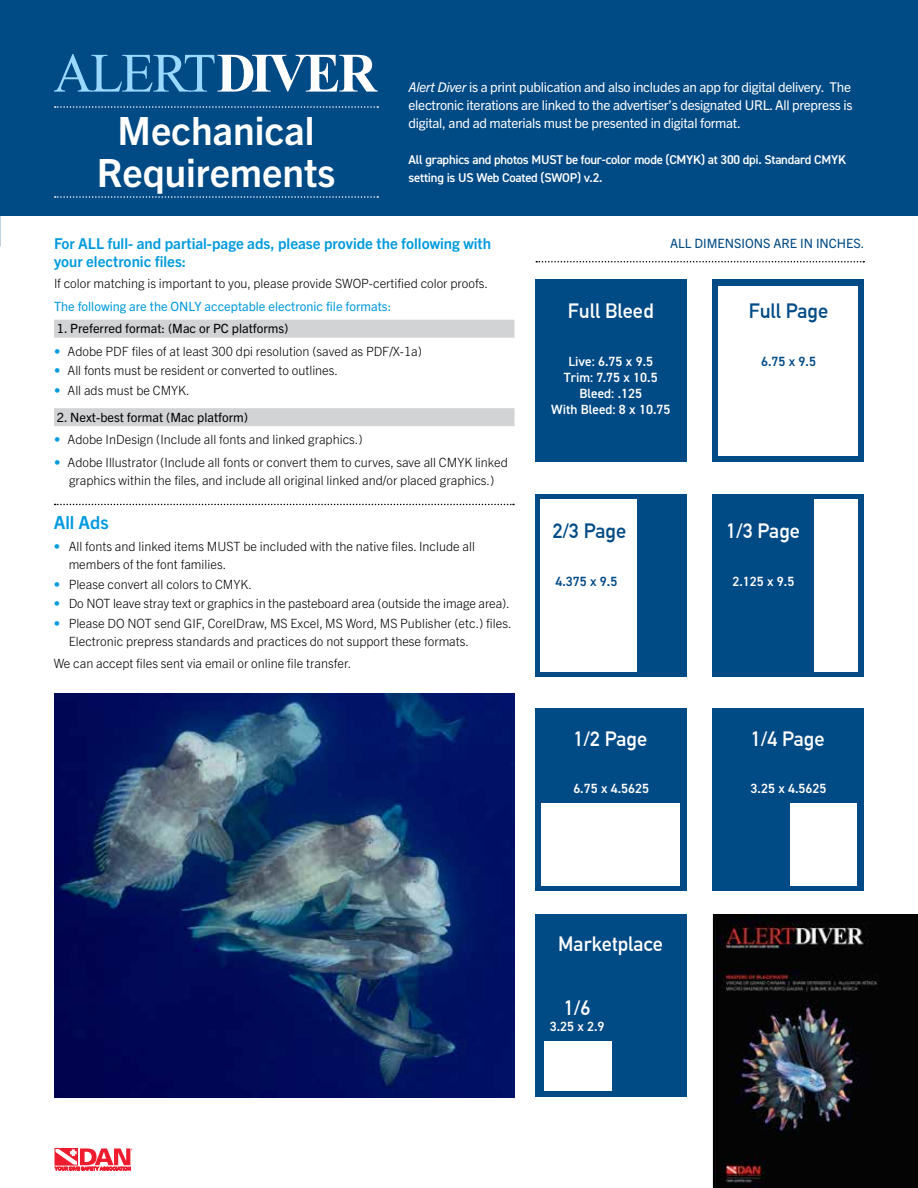
<style>
.page{position:relative;width:918px;height:1188px;background:#fff}
.page>*{position:absolute;margin:0;border:0;box-sizing:border-box;transform-origin:0 0}
.t1{font:700 39px/42px "Trade Gothic Next LT Pro";color:#fff;text-align:center}
.t2{font:700 20.25px "DIN Alternate";color:#fff}
.t3{font:700 20.25px "DIN Alternate";color:#004a85}
.t4{font:700 18px "Trade Gothic Next LT Pro";color:#009ade}
.t5{font:700 15px "Trade Gothic Next LT Pro";color:#009ade}
.t6{font:13.5px/18px "Trade Gothic Next LT Pro";letter-spacing:-.02em;color:#fff;text-align:justify}
.t7{font:600 13.35px/16px "DIN2014";color:#fff;text-align:center}
.t8{font:600 13.35px "DIN2014";color:#004a85}
.t9{font:12.9px "Trade Gothic Next LT Pro";color:#004a85}
.t10{font:300 12.75px/18px "Trade Gothic Next LT Pro";color:#000}
.t11{font:600 12.75px/18px "DIN2014";letter-spacing:-.02em;color:#fff}
.t12{font:12.75px "Trade Gothic Next LT Pro";color:#000}
.t13{font:12.75px "Trade Gothic Next LT Pro";color:#009ade}
.s1{font-style:italic}
.s2{color:#009ade}
</style>
<div class="page">
<svg style="left:54px;top:1148px;width:78px;height:23px"></svg>
<div style="left:0;top:0;width:918px;height:216px;background:#004a85"></div>
<svg style="left:55px;top:106px;width:323px;height:2px"></svg>
<svg style="left:55px;top:196px;width:323px;height:2px"></svg>
<svg style="left:54px;top:54px;width:324px;height:38px"></svg>
<div style="left:535px;top:280px;width:151px;height:182px;background:#004a85"></div>
<div style="left:535px;top:494px;width:151px;height:182px;background:#004a85"></div>
<div style="left:535px;top:709px;width:151px;height:182px;background:#004a85"></div>
<div style="left:535px;top:915px;width:151px;height:182px;background:#004a85"></div>
<div style="left:713px;top:280px;width:151px;height:182px;background:#004a85"></div>
<div style="left:713px;top:494px;width:151px;height:182px;background:#004a85"></div>
<div style="left:713px;top:709px;width:151px;height:182px;background:#004a85"></div>
<div style="left:541px;top:804px;width:139px;height:82px;background:#fff"></div>
<div style="left:541px;top:500px;width:96px;height:172px;background:#fff"></div>
<div style="left:814px;top:499px;width:43px;height:173px;background:#fff"></div>
<div style="left:719px;top:286px;width:139px;height:169px;background:#fff"></div>
<div style="left:54px;top:320px;width:460px;height:18px;background:#d1d3d4"></div>
<div style="left:54px;top:408px;width:460px;height:18px;background:#d1d3d4"></div>
<svg style="left:55px;top:504px;width:459px;height:1px"></svg>
<img style="left:54px;top:693px;width:461px;height:405px">
<svg style="left:536px;top:261px;width:328px;height:1px"></svg>
<div style="left:790px;top:803px;width:67px;height:82px;background:#fff"></div>
<div style="left:545px;top:1041px;width:67px;height:49px;background:#fff"></div>
<img style="left:713px;top:915px;width:205px;height:273px">
<h1 class="t1" style="left:97px;top:107px;width:240px">Mechanical<br>Requirements</h1>
<p class="t6" style="left:409px;top:77px;width:445px"><span class="s1">Alert Diver</span> is a print publication and also includes an app for digital delivery. The electronic iterations are linked to the advertiser’s designated URL. All prepress is digital, and ad materials must be presented in digital format.</p>
<p class="t11" style="left:409px;top:150px;width:439px">All graphics and photos MUST be four-color mode (CMYK) at 300 dpi. Standard CMYK setting is US Web Coated (SWOP) v.2.</p>
<p class="t5" style="left:54px;top:233px;width:439px">For ALL full- and partial-page ads, please provide the following with</p>
<p class="t9" style="left:670px;top:234px;width:196px">ALL DIMENSIONS ARE IN INCHES.</p>
<p class="t5" style="left:54px;top:251px;width:134px">your electronic files:</p>
<p class="t10" style="left:54px;top:274px;width:435px">If color matching is important to you, please provide SWOP-certified color proofs.</p>
<p class="t13" style="left:54px;top:297px;width:339px">The following are the ONLY acceptable electronic file formats:</p>
<p class="t12" style="left:57px;top:320px;width:233px">1. Preferred format: (Mac or PC platforms)</p>
<p class="t10" style="left:54px;top:341px;width:370px"><span class="s2">•</span> Adobe PDF files of at least 300 dpi resolution (saved as PDF/X-1a)</p>
<p class="t10" style="left:54px;top:361px;width:286px"><span class="s2">•</span> All fonts must be resident or converted to outlines.</p>
<p class="t10" style="left:54px;top:380px;width:137px"><span class="s2">•</span> All ads must be CMYK.</p>
<p class="t12" style="left:57px;top:408px;width:193px">2. Next-best format (Mac platform)</p>
<p class="t10" style="left:54px;top:430px;width:310px"><span class="s2">•</span> Adobe InDesign (Include all fonts and linked graphics.)</p>
<p class="t10" style="left:54px;top:452px;width:455px;text-align:center"><span class="s2">•</span> Adobe Illustrator (Include all fonts or convert them to curves, save all CMYK linked graphics within the files, and include all original linked and/or placed graphics.)</p>
<h3 class="t4" style="left:54px;top:510px;width:56px">All Ads</h3>
<p class="t10" style="left:69px;top:537px;width:408px;text-indent:-15px"><span class="s2">•</span> All fonts and linked items MUST be included with the native files. Include all members of the font families.</p>
<p class="t10" style="left:54px;top:574px;width:200px"><span class="s2">•</span> Please convert all colors to CMYK.</p>
<p class="t10" style="left:54px;top:594px;width:458px"><span class="s2">•</span> Do NOT leave stray text or graphics in the pasteboard area (outside the image area).</p>
<p class="t10" style="left:69px;top:613px;width:444px;text-indent:-15px"><span class="s2">•</span> Please DO NOT send GIF, CorelDraw, MS Excel, MS Word, MS Publisher (etc.) files.<br>Electronic prepress standards and practices do not support these formats.</p>
<p class="t10" style="left:54px;top:654px;width:299px">We can accept files sent via email or online file transfer.</p>
<h2 class="t2" style="left:568px;top:296px;width:87px">Full Bleed</h2>
<p class="t7" style="left:551px;top:353px;width:121px">Live: 6.75 x 9.5<br>Trim: 7.75 x 10.5<br>Bleed: .125<br>With Bleed: 8 x 10.75</p>
<h2 class="t3" style="left:749px;top:296px;width:81px">Full Page</h2>
<p class="t8" style="left:761px;top:353px;width:56px">6.75 x 9.5</p>
<h2 class="t3" style="left:553px;top:515px;width:75px">2/3 Page</h2>
<p class="t8" style="left:555px;top:572px;width:63px">4.375 x 9.5</p>
<h2 class="t2" style="left:727px;top:515px;width:75px">1/3 Page</h2>
<p class="t7" style="left:732px;top:573px;width:63px">2.125 x 9.5</p>
<h2 class="t2" style="left:574px;top:724px;width:75px">1/2 Page</h2>
<p class="t7" style="left:573px;top:780px;width:77px">6.75 x 4.5625</p>
<h2 class="t2" style="left:558px;top:929px;width:106px">Marketplace</h2>
<h2 class="t2" style="left:564px;top:992px;width:28px">1/6</h2>
<p class="t7" style="left:550px;top:1018px;width:56px">3.25 x 2.9</p>
<h2 class="t2" style="left:751px;top:724px;width:75px">1/4 Page</h2>
<p class="t7" style="left:751px;top:780px;width:77px">3.25 x 4.5625</p>
</div>
